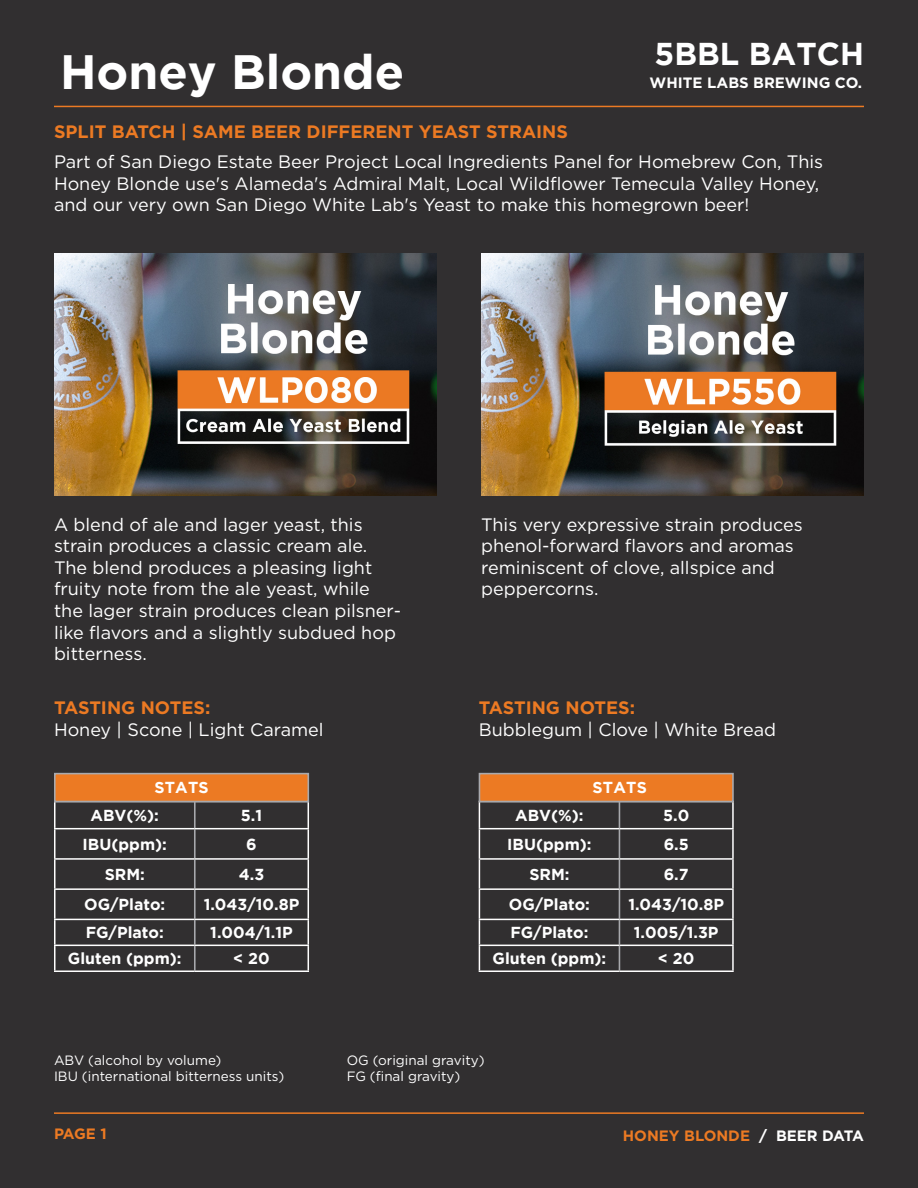
<style>
.page{position:relative;width:918px;height:1188px;background:#312f30}
.page>*{position:absolute;margin:0;border:0;box-sizing:border-box;transform-origin:0 0}
.t1{font:700 48px "Gotham";color:#fff}
.t2{font:700 31.5px "Gotham";color:#fff}
.t3{font:18px/21.6px "Gotham";color:#fff}
.t4{font:700 18px "Gotham";color:#ec7a23}
.t5{font:700 15.9px "Gotham";color:#fff}
.t6{font:700 15px "Gotham";color:#ec7a23}
.t7{font:700 15px "Gotham";color:#fff}
.t8{font:13.5px "Gotham";color:#fff}
.s1{color:#fff}
</style>
<div class="page">
<img style="left:481px;top:253px;width:383px;height:242px">
<img style="left:54px;top:253px;width:383px;height:242px">
<hr style="left:54px;top:106px;width:810px;height:1px;background:#ec7a23">
<hr style="left:54px;top:1112px;width:810px;height:2px;background:#ec7a23">
<hr style="left:194px;top:802px;width:2px;height:26px;background:#a8a9ad">
<hr style="left:194px;top:829px;width:2px;height:29px;background:#a8a9ad">
<hr style="left:194px;top:860px;width:2px;height:28px;background:#a8a9ad">
<hr style="left:194px;top:890px;width:2px;height:29px;background:#a8a9ad">
<hr style="left:194px;top:920px;width:2px;height:25px;background:#a8a9ad">
<hr style="left:194px;top:946px;width:2px;height:24px;background:#a8a9ad">
<hr style="left:54px;top:802px;width:2px;height:26px;background:#fff">
<hr style="left:54px;top:828px;width:141px;height:1px;background:#fff">
<hr style="left:54px;top:829px;width:2px;height:29px;background:#fff">
<hr style="left:195px;top:828px;width:114px;height:1px;background:#fff">
<hr style="left:54px;top:858px;width:141px;height:2px;background:#fff">
<hr style="left:54px;top:860px;width:2px;height:28px;background:#fff">
<hr style="left:195px;top:858px;width:114px;height:2px;background:#fff">
<hr style="left:54px;top:888px;width:141px;height:2px;background:#fff">
<hr style="left:54px;top:890px;width:2px;height:29px;background:#fff">
<hr style="left:195px;top:888px;width:114px;height:2px;background:#fff">
<hr style="left:54px;top:919px;width:141px;height:1px;background:#fff">
<hr style="left:54px;top:920px;width:2px;height:25px;background:#fff">
<hr style="left:195px;top:919px;width:114px;height:1px;background:#fff">
<hr style="left:54px;top:945px;width:141px;height:1px;background:#fff">
<hr style="left:54px;top:946px;width:2px;height:24px;background:#fff">
<hr style="left:195px;top:945px;width:114px;height:1px;background:#fff">
<svg style="left:308px;top:802px;width:1px;height:168px"></svg>
<hr style="left:54px;top:970px;width:141px;height:2px;background:#fff">
<hr style="left:195px;top:970px;width:114px;height:2px;background:#fff">
<svg style="left:619px;top:802px;width:1px;height:168px"></svg>
<hr style="left:732px;top:802px;width:2px;height:26px;background:#fff">
<hr style="left:479px;top:828px;width:140px;height:1px;background:#fff">
<hr style="left:619px;top:828px;width:115px;height:1px;background:#fff">
<hr style="left:732px;top:829px;width:2px;height:29px;background:#fff">
<hr style="left:479px;top:858px;width:140px;height:2px;background:#fff">
<hr style="left:619px;top:858px;width:115px;height:2px;background:#fff">
<hr style="left:732px;top:860px;width:2px;height:28px;background:#fff">
<hr style="left:479px;top:888px;width:140px;height:2px;background:#fff">
<hr style="left:619px;top:888px;width:115px;height:2px;background:#fff">
<hr style="left:732px;top:890px;width:2px;height:29px;background:#fff">
<hr style="left:479px;top:919px;width:140px;height:1px;background:#fff">
<hr style="left:619px;top:919px;width:115px;height:1px;background:#fff">
<hr style="left:732px;top:920px;width:2px;height:25px;background:#fff">
<hr style="left:479px;top:945px;width:140px;height:1px;background:#fff">
<svg style="left:479px;top:802px;width:1px;height:168px"></svg>
<hr style="left:619px;top:945px;width:115px;height:1px;background:#fff">
<hr style="left:732px;top:946px;width:2px;height:24px;background:#fff">
<hr style="left:479px;top:970px;width:140px;height:2px;background:#fff">
<hr style="left:619px;top:970px;width:115px;height:2px;background:#fff">
<div style="left:54px;top:773px;width:255px;height:29px;background:#ec7a23;border:2px solid #a8a9ad"></div>
<div style="left:479px;top:773px;width:255px;height:29px;background:#ec7a23;border:2px solid #a8a9ad"></div>
<p class="t1" style="left:60px;top:44px;width:346px">Honey Blonde</p>
<p class="t4" style="left:54px;top:120px;width:516px">SPLIT BATCH | SAME BEER DIFFERENT YEAST STRAINS</p>
<p class="t2" style="left:654px;top:36px;width:211px">5BBL BATCH</p>
<p class="t7" style="left:650px;top:73px;width:214px">WHITE LABS BREWING CO.</p>
<p class="t3" style="left:54px;top:150px;width:771px">Part of San Diego Estate Beer Project Local Ingredients Panel for Homebrew Con, This<br>Honey Blonde use's Alameda's Admiral Malt, Local Wildflower Temecula Valley Honey, and our very own San Diego White Lab's Yeast to make this homegrown beer!</p>
<p class="t3" style="left:54px;top:513px;width:349px">A blend of ale and lager yeast, this strain produces a classic cream ale.<br>The blend produces a pleasing light fruity note from the ale yeast, while the lager strain produces clean pilsner&shy;like flavors and a slightly subdued hop bitterness.</p>
<p class="t3" style="left:481px;top:513px;width:323px">This very expressive strain produces phenol-forward flavors and aromas reminiscent of clove, allspice and peppercorns.</p>
<p class="t4" style="left:54px;top:696px;width:158px">TASTING NOTES:</p>
<p class="t3" style="left:54px;top:718px;width:271px">Honey | Scone | Light Caramel</p>
<p class="t4" style="left:479px;top:696px;width:158px">TASTING NOTES:</p>
<p class="t3" style="left:479px;top:718px;width:299px">Bubblegum | Clove | White Bread</p>
<p class="t5" style="left:154px;top:779px;width:56px">STATS</p>
<p class="t5" style="left:593px;top:779px;width:56px">STATS</p>
<p class="t5" style="left:91px;top:806px;width:70px">ABV(%):</p>
<p class="t5" style="left:241px;top:806px;width:23px">5.1</p>
<p class="t5" style="left:83px;top:835px;width:86px">IBU(ppm):</p>
<p class="t5" style="left:246px;top:835px;width:12px">6</p>
<p class="t5" style="left:105px;top:865px;width:42px">SRM:</p>
<p class="t5" style="left:239px;top:865px;width:27px">4.3</p>
<p class="t5" style="left:84px;top:895px;width:83px">OG/Plato:</p>
<p class="t5" style="left:204px;top:895px;width:97px">1.043/10.8P</p>
<p class="t5" style="left:86px;top:923px;width:80px">FG/Plato:</p>
<p class="t5" style="left:210px;top:923px;width:84px">1.004/1.1P</p>
<p class="t5" style="left:68px;top:949px;width:115px">Gluten (ppm):</p>
<p class="t5" style="left:233px;top:949px;width:38px">&lt; 20</p>
<p class="t8" style="left:54px;top:1051px;width:169px">ABV (alcohol by volume)</p>
<p class="t8" style="left:54px;top:1068px;width:232px">IBU (international bitterness units)</p>
<p class="t5" style="left:515px;top:806px;width:70px">ABV(%):</p>
<p class="t5" style="left:663px;top:806px;width:28px">5.0</p>
<p class="t5" style="left:507px;top:835px;width:86px">IBU(ppm):</p>
<p class="t5" style="left:664px;top:835px;width:27px">6.5</p>
<p class="t5" style="left:529px;top:865px;width:42px">SRM:</p>
<p class="t5" style="left:664px;top:865px;width:26px">6.7</p>
<p class="t5" style="left:509px;top:895px;width:83px">OG/Plato:</p>
<p class="t5" style="left:628px;top:895px;width:97px">1.043/10.8P</p>
<p class="t5" style="left:510px;top:923px;width:80px">FG/Plato:</p>
<p class="t5" style="left:634px;top:923px;width:86px">1.005/1.3P</p>
<p class="t5" style="left:493px;top:949px;width:115px">Gluten (ppm):</p>
<p class="t5" style="left:658px;top:949px;width:38px">&lt; 20</p>
<p class="t8" style="left:347px;top:1051px;width:139px">OG (original gravity)</p>
<p class="t8" style="left:347px;top:1068px;width:115px">FG (final gravity)</p>
<p class="t6" style="left:54px;top:1123px;width:54px">PAGE 1</p>
<p class="t6" style="left:623px;top:1126px;width:243px">HONEY BLONDE <span class="s1">/ BEER DATA</span></p>
</div>
